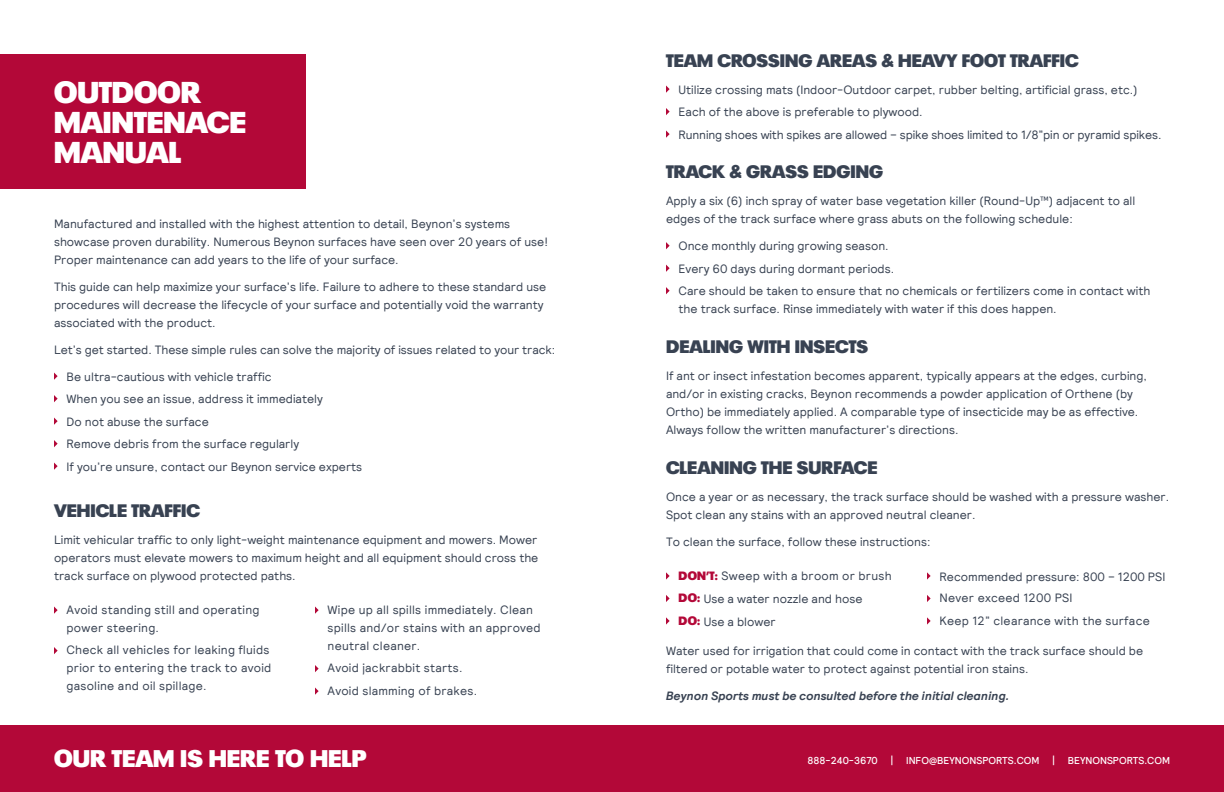
<style>
.page{position:relative;width:1224px;height:792px;background:#fff}
.page>*{position:absolute;margin:0;border:0;box-sizing:border-box;transform-origin:0 0}
.t1{font:900 30px/30px "Plak Com";color:#fff}
.t2{font:900 24px "Plak Com";color:#fff}
.t3{font:900 18px "Plak Com";color:#384252}
.t4{font:12px/18px "Relative";color:#384252}
.t5{font:12px/18px "Relative";letter-spacing:.02em;color:#384252}
.t6{font:italic 700 12px "Relative";color:#384252}
.t7{font:500 10px "Relative";color:#fff}
.s1{font-family:"Plak Com";font-weight:900;color:#b30838}
.s2{font-weight:400;font-size:12px}
</style>
<div class="page">
<svg style="left:666px;top:572px;width:4px;height:8px"></svg>
<svg style="left:666px;top:595px;width:4px;height:7px"></svg>
<svg style="left:666px;top:617px;width:4px;height:8px"></svg>
<svg style="left:927px;top:572px;width:4px;height:8px"></svg>
<svg style="left:927px;top:595px;width:4px;height:7px"></svg>
<svg style="left:927px;top:617px;width:4px;height:8px"></svg>
<svg style="left:666px;top:85px;width:4px;height:8px"></svg>
<svg style="left:666px;top:108px;width:4px;height:7px"></svg>
<svg style="left:666px;top:130px;width:4px;height:8px"></svg>
<svg style="left:666px;top:242px;width:4px;height:7px"></svg>
<svg style="left:666px;top:265px;width:4px;height:7px"></svg>
<svg style="left:666px;top:287px;width:4px;height:7px"></svg>
<svg style="left:54px;top:606px;width:4px;height:8px"></svg>
<svg style="left:54px;top:647px;width:4px;height:7px"></svg>
<svg style="left:315px;top:606px;width:4px;height:8px"></svg>
<svg style="left:315px;top:665px;width:4px;height:7px"></svg>
<svg style="left:315px;top:687px;width:4px;height:8px"></svg>
<svg style="left:54px;top:373px;width:4px;height:7px"></svg>
<svg style="left:54px;top:395px;width:4px;height:7px"></svg>
<svg style="left:54px;top:418px;width:4px;height:7px"></svg>
<svg style="left:54px;top:440px;width:4px;height:7px"></svg>
<svg style="left:54px;top:463px;width:4px;height:7px"></svg>
<div style="left:0;top:54px;width:306px;height:135px;background:#b30838"></div>
<div style="left:0;top:726px;width:1224px;height:66px;background:#b30838"></div>
<h1 class="t1" style="left:54px;top:78px;width:194px">OUTDOOR<br>MAINTENACE<br>MANUAL</h1>
<p class="t4" style="left:54px;top:215px;width:496px">Manufactured and installed with the highest attention to detail, Beynon’s systems showcase proven durability. Numerous Beynon surfaces have seen over 20 years of use!<br>Proper maintenance can add years to the life of your surface.</p>
<p class="t4" style="left:54px;top:278px;width:494px">This guide can help maximize your surface’s life. Failure to adhere to these standard use procedures will decrease the lifecycle of your surface and potentially void the warranty associated with the product.</p>
<p class="t4" style="left:54px;top:341px;width:503px">Let’s get started. These simple rules can solve the majority of issues related to your track:</p>
<p class="t4" style="left:67px;top:365px;width:297px;line-height:22.5px">Be ultra-cautious with vehicle traffic<br>When you see an issue, address it immediately<br>Do not abuse the surface<br>Remove debris from the surface regularly<br>If you’re unsure, contact our Beynon service experts</p>
<h3 class="t3" style="left:54px;top:500px;width:148px">VEHICLE TRAFFIC</h3>
<p class="t4" style="left:54px;top:531px;width:486px;text-align:justify">Limit vehicular traffic to only light-weight maintenance equipment and mowers. Mower operators must elevate mowers to maximum height and all equipment should cross the track surface on plywood protected paths.</p>
<p class="t5" style="left:67px;top:601px;width:194px">Avoid standing still and operating power steering.</p>
<p class="t5" style="left:67px;top:641px;width:206px">Check all vehicles for leaking fluids prior to entering the track to avoid gasoline and oil spillage.</p>
<p class="t5" style="left:328px;top:601px;width:215px">Wipe up all spills immediately. Clean spills and/or stains with an approved neutral cleaner.</p>
<p class="t5" style="left:328px;top:657px;width:151px;line-height:22.5px">Avoid jackrabbit starts.<br>Avoid slamming of brakes.</p>
<h3 class="t3" style="left:666px;top:49px;width:414px">TEAM CROSSING AREAS &amp; HEAVY FOOT TRAFFIC</h3>
<p class="t4" style="left:679px;top:78px;width:484px;line-height:22.5px">Utilize crossing mats (Indoor-Outdoor carpet, rubber belting, artificial grass, etc.)<br>Each of the above is preferable to plywood.<br>Running shoes with spikes are allowed – spike shoes limited to 1/8”pin or pyramid spikes.</p>
<h3 class="t3" style="left:666px;top:161px;width:219px">TRACK &amp; GRASS EDGING</h3>
<p class="t4" style="left:666px;top:192px;width:471px">Apply a six (6) inch spray of water base vegetation killer (Round-Up™) adjacent to all edges of the track surface where grass abuts on the following schedule:</p>
<p class="t4" style="left:679px;top:235px;width:473px;line-height:22.5px">Once monthly during growing season.<br>Every 60 days during dormant periods.<br>Care should be taken to ensure that no chemicals or fertilizers come in contact with</p>
<p class="t4" style="left:679px;top:300px;width:380px">the track surface. Rinse immediately with water if this does happen.</p>
<h3 class="t3" style="left:666px;top:336px;width:204px">DEALING WITH INSECTS</h3>
<p class="t4" style="left:666px;top:367px;width:482px">If ant or insect infestation becomes apparent, typically appears at the edges, curbing, and/or in existing cracks, Beynon recommends a powder application of Orthene (by Ortho) be immediately applied. A comparable type of insecticide may be as effective.<br>Always follow the written manufacturer’s directions.</p>
<h3 class="t3" style="left:666px;top:456px;width:213px">CLEANING THE SURFACE</h3>
<p class="t4" style="left:666px;top:487px;width:505px">Once a year or as necessary, the track surface should be washed with a pressure washer.<br>Spot clean any stains with an approved neutral cleaner.</p>
<p class="t4" style="left:666px;top:532px;width:266px">To clean the surface, follow these instructions:</p>
<p class="t4" style="left:679px;top:564px;width:215px;line-height:23px"><span class="s1">DON’T:</span> Sweep with a broom or brush<br><span class="s1">DO:</span> Use a water nozzle and hose<br><span class="s1">DO:</span> Use a blower</p>
<p class="t5" style="left:940px;top:565px;width:227px;line-height:22px">Recommended pressure: 800 – 1200 PSI<br>Never exceed 1200 PSI<br>Keep 12” clearance with the surface</p>
<p class="t4" style="left:666px;top:642px;width:479px">Water used for irrigation that could come in contact with the track surface should be filtered or potable water to protect against potential iron stains.</p>
<p class="t6" style="left:666px;top:689px;width:345px">Beynon Sports must be consulted before the initial cleaning.</p>
<h2 class="t2" style="left:54px;top:744px;width:314px">OUR TEAM IS HERE TO HELP</h2>
<p class="t7" style="left:807px;top:754px;width:87px">888-240-3670 <span class="s2">|</span></p>
<p class="t7" style="left:906px;top:754px;width:150px">INFO@BEYNONSPORTS.COM <span class="s2">|</span></p>
<p class="t7" style="left:1068px;top:754px;width:104px">BEYNONSPORTS.COM</p>
</div>
